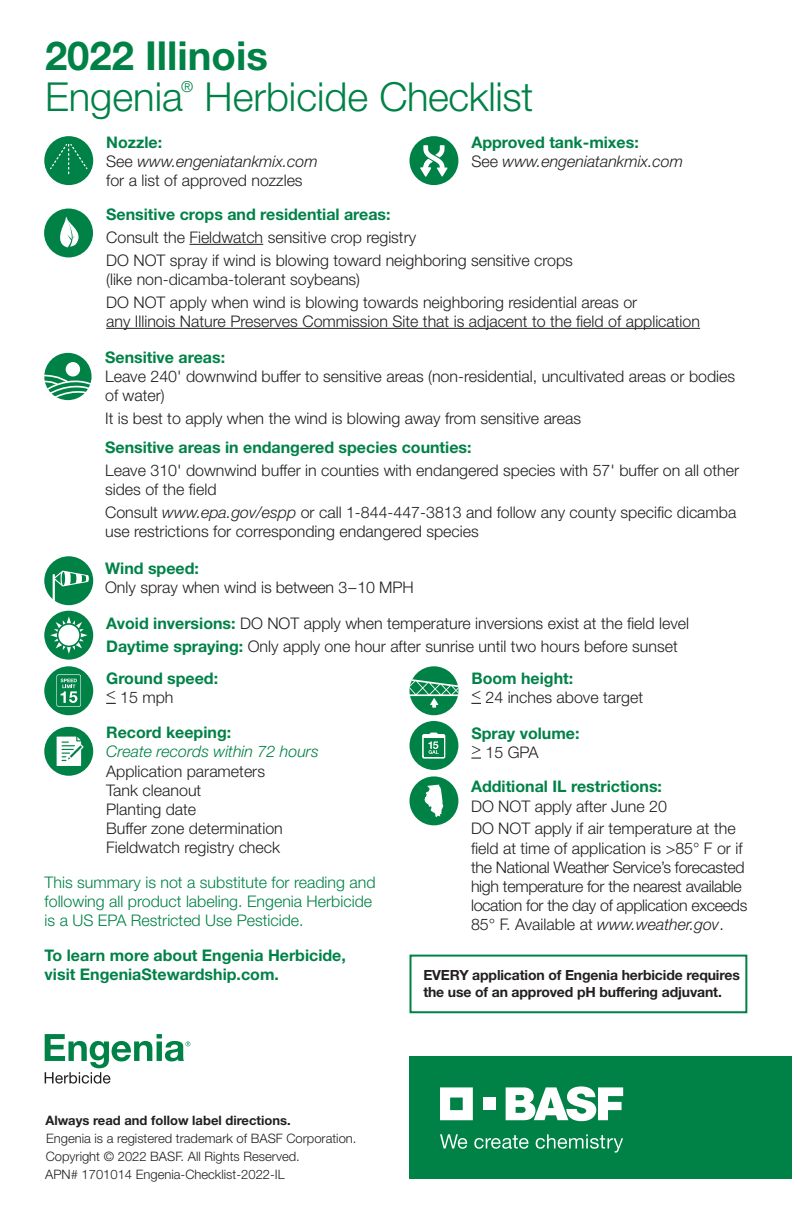
<style>
.page{position:relative;width:792px;height:1224px;background:#fff}
.page>*{position:absolute;margin:0;border:0;box-sizing:border-box;transform-origin:0 0}
.t1{font:700 40px/41px "Helvetica Neue LT Std";color:#008247}
.t2{font:300 40px "Helvetica Neue LT Std";letter-spacing:-.005em;color:#008247}
.t3{font:300 16px/19.2px "Helvetica Neue LT Std";color:#231f20}
.t4{font:700 16px/19.2px "Helvetica Neue LT Std";color:#008247}
.t5{font:300 16px/19.2px "Helvetica Neue LT Std";letter-spacing:-.02em;color:#231f20}
.t6{font:300 16px/19.2px "Helvetica Neue LT Std";color:#008247}
.t7{font:italic 300 16px/19.2px "Helvetica Neue LT Std";color:#008247}
.t8{font:italic 300 16px "Helvetica Neue LT Std";color:#231f20}
.t9{font:300 15.2px "Helvetica Neue LT Std";color:#008247}
.t10{font:700 14px/16.8px "Helvetica Neue LT Std";letter-spacing:-.01em;color:#231f20}
.t11{font:300 13px/18px "Helvetica Neue LT Std";color:#231f20}
.t12{font:700 13px "Helvetica Neue LT Std";color:#231f20}
.s1{font-weight:300}
.s2{font-weight:700;color:#008247}
.s3{font-style:italic}
.s4{font-style:normal}
.s5{font-weight:300;color:#231f20}
.s6{font-weight:700;font-style:normal}
</style>
<div class="page">
<svg style="left:45px;top:1034px;width:145px;height:50px"></svg>
<hr style="left:189px;top:244px;width:74px;height:1px;background:#231f20">
<hr style="left:106px;top:328px;width:594px;height:1px;background:#231f20">
<div style="left:44px;top:209px;width:49px;height:48px;background:#008247;border-radius:50%"></div>
<svg style="left:60px;top:216px;width:19px;height:31px"></svg>
<div style="left:44px;top:136px;width:49px;height:49px;background:#008247;border-radius:50%"></div>
<svg style="left:50px;top:144px;width:38px;height:30px"></svg>
<div style="left:410px;top:666px;width:48px;height:49px;background:#008247;border-radius:50%"></div>
<svg style="left:410px;top:679px;width:48px;height:29px"></svg>
<div style="left:44px;top:666px;width:49px;height:49px;background:#008247;border-radius:50%"></div>
<svg style="left:56px;top:674px;width:25px;height:33px"></svg>
<div style="left:44px;top:611px;width:49px;height:49px;background:#008247;border-radius:50%"></div>
<svg style="left:50px;top:617px;width:37px;height:37px"></svg>
<div style="left:44px;top:727px;width:49px;height:49px;background:#008247;border-radius:50%"></div>
<svg style="left:57px;top:737px;width:27px;height:29px"></svg>
<div style="left:44px;top:556px;width:49px;height:49px;background:#008247;border-radius:50%"></div>
<svg style="left:53px;top:571px;width:36px;height:31px"></svg>
<div style="left:43px;top:352px;width:49px;height:49px;background:#008247;border-radius:50%"></div>
<div style="left:66px;top:362px;width:14px;height:15px;background:#fff;border-radius:50%"></div>
<div style="left:43px;top:351px;width:50px;height:51px;border:2px solid #fff;border-radius:50%"></div>
<svg style="left:43px;top:374px;width:50px;height:28px"></svg>
<div style="left:410px;top:136px;width:48px;height:49px;background:#008247;border-radius:50%"></div>
<svg style="left:420px;top:145px;width:28px;height:32px"></svg>
<div style="left:410px;top:1057px;width:382px;height:122px;background:#008247"></div>
<svg style="left:440px;top:1087px;width:33px;height:33px"></svg>
<div style="left:483px;top:1098px;width:13px;height:12px;background:#fff"></div>
<svg style="left:506px;top:1086px;width:117px;height:35px"></svg>
<svg style="left:440px;top:1134px;width:27px;height:15px"></svg>
<svg style="left:474px;top:1135px;width:55px;height:14px"></svg>
<svg style="left:536px;top:1134px;width:87px;height:19px"></svg>
<div style="left:410px;top:721px;width:48px;height:49px;background:#008247;border-radius:50%"></div>
<svg style="left:422px;top:733px;width:23px;height:26px"></svg>
<div style="left:410px;top:955px;width:337px;height:58px;border:2px solid #008247"></div>
<div style="left:410px;top:776px;width:48px;height:49px;background:#008247;border-radius:50%"></div>
<svg style="left:425px;top:785px;width:18px;height:32px"></svg>
<p class="t1" style="left:45px;top:35px;width:224px">2022 Illinois<br><span class="s1">Engenia</span></p>
<p class="t9" style="left:181px;top:78px;width:14px">®</p>
<p class="t2" style="left:205px;top:72px;width:330px">Herbicide Checklist</p>
<p class="t3" style="left:106px;top:132px;width:213px"><span class="s2">Nozzle:<br></span>See <span class="s3">www.engeniatankmix.com </span>for a list of approved nozzles</p>
<p class="t4" style="left:471px;top:132px;width:169px">Approved tank-mixes:</p>
<p class="t8" style="left:471px;top:152px;width:213px"><span class="s4">See</span> www.engeniatankmix.com</p>
<p class="t4" style="left:106px;top:204px;width:286px">Sensitive crops and residential areas:</p>
<p class="t3" style="left:106px;top:227px;width:311px">Consult the Fieldwatch sensitive crop registry</p>
<p class="t3" style="left:106px;top:250px;width:468px">DO NOT spray if wind is blowing toward neighboring sensitive crops (like non-dicamba-tolerant soybeans)</p>
<p class="t3" style="left:106px;top:292px;width:595px">DO NOT apply when wind is blowing towards neighboring residential areas or<br>any Illinois Nature Preserves Commission Site that is adjacent to the field of application</p>
<p class="t4" style="left:105px;top:347px;width:122px">Sensitive areas:</p>
<p class="t3" style="left:105px;top:366px;width:632px">Leave 240' downwind buffer to sensitive areas (non-residential, uncultivated areas or bodies of water)</p>
<p class="t3" style="left:105px;top:408px;width:477px">It is best to apply when the wind is blowing away from sensitive areas</p>
<p class="t4" style="left:105px;top:438px;width:368px">Sensitive areas in endangered species counties:</p>
<p class="t3" style="left:105px;top:460px;width:635px">Leave 310' downwind buffer in counties with endangered species with 57' buffer on all other sides of the field</p>
<p class="t3" style="left:105px;top:502px;width:633px">Consult <span class="s3">www.epa.gov/espp</span> or call 1-844-447-3813 and follow any county specific dicamba use restrictions for corresponding endangered species</p>
<p class="t4" style="left:105px;top:558px;width:95px">Wind speed:</p>
<p class="t3" style="left:105px;top:578px;width:310px">Only spray when wind is between 3–10 MPH</p>
<p class="t3" style="left:106px;top:613px;width:584px"><span class="s2">Avoid inversions:</span> DO NOT apply when temperature inversions exist at the field level</p>
<p class="t3" style="left:106px;top:636px;width:573px"><span class="s2">Daytime spraying:</span> Only apply one hour after sunrise until two hours before sunset</p>
<p class="t4" style="left:106px;top:669px;width:114px">Ground speed: <sup>&lt;</sup> <span class="s5">15 mph</span></p>
<p class="t7" style="left:106px;top:723px;width:214px"><span class="s6">Record keeping:<br></span>Create records within 72 hours</p>
<p class="t3" style="left:106px;top:761px;width:160px">Application parameters</p>
<p class="t3" style="left:106px;top:780px;width:97px">Tank cleanout</p>
<p class="t3" style="left:106px;top:799px;width:92px">Planting date</p>
<p class="t3" style="left:106px;top:819px;width:178px">Buffer zone determination</p>
<p class="t3" style="left:106px;top:838px;width:175px">Fieldwatch registry check</p>
<p class="t6" style="left:45px;top:872px;width:332px">This summary is not a substitute for reading and following all product labeling. Engenia Herbicide is a US EPA Restricted Use Pesticide.</p>
<p class="t4" style="left:45px;top:945px;width:303px">To learn more about Engenia Herbicide, visit EngeniaStewardship.com.</p>
<p class="t12" style="left:45px;top:1112px;width:247px">Always read and follow label directions.</p>
<p class="t11" style="left:45px;top:1129px;width:313px">Engenia is a registered trademark of BASF Corporation.<br>Copyright © 2022 BASF. All Rights Reserved.<br>APN# 1701014 Engenia-Checklist-2022-IL</p>
<p class="t3" style="left:471px;top:669px;width:173px"><span class="s2">Boom height:<br></span>&lt; 24 inches above target</p>
<p class="t4" style="left:471px;top:723px;width:110px">Spray volume: <sup>&gt;</sup> <span class="s5">15 GPA</span></p>
<p class="t4" style="left:471px;top:777px;width:197px">Additional IL restrictions:<br><span class="s5">DO NOT apply after June 20</span></p>
<p class="t5" style="left:471px;top:819px;width:278px">DO NOT apply if air temperature at the field at time of application is &gt;85° F or if the National Weather Service’s forecasted high temperature for the nearest available location for the day of application exceeds 85° F. Available at <span class="s3">www.weather.gov</span>.</p>
<p class="t10" style="left:423px;top:966px;width:318px">EVERY application of Engenia herbicide requires the use of an approved pH buffering adjuvant.</p>
</div>
